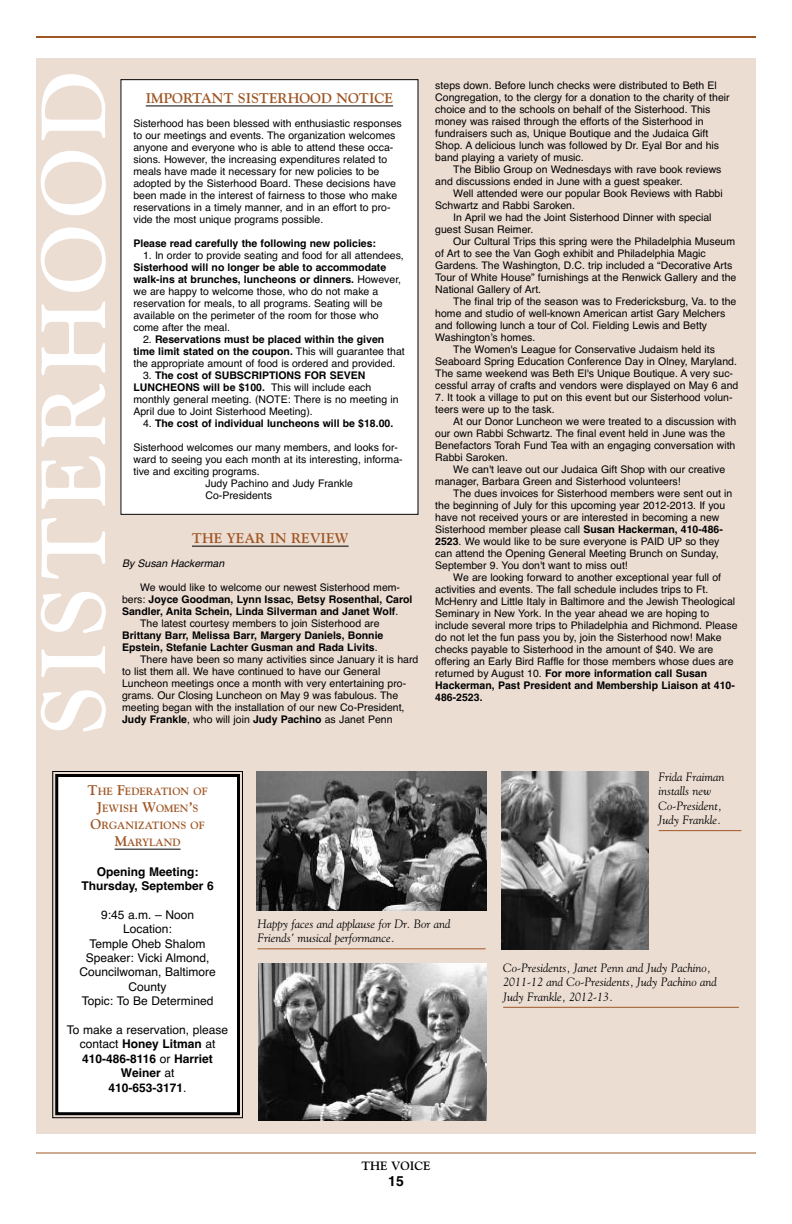
<style>
.page{position:relative;width:792px;height:1224px;background:#fff}
.page>*{position:absolute;margin:0;border:0;box-sizing:border-box;transform-origin:0 0}
.t1{font:700 90px "Goudy";letter-spacing:.075em;color:#fff}
.t2{font:700 14px "Goudy";color:#9f5624}
.t3{font:700 14px "Helvetica";color:#000}
.t4{font:italic 12px/14.4px "Goudy";color:#000}
.t5{font:700 12px/14.4px "Helvetica";color:#000;text-align:center}
.t6{font:12px/14.4px "Helvetica";color:#000;text-align:center}
.t7{font:700 12px "Goudy";color:#000}
.t8{font:10.5px/12px "Helvetica";color:#000}
.t9{font:700 10.5px "Helvetica";color:#000}
.t10{font:700 10.5px/16.8px "Goudy";color:#9f5624;text-align:center}
.t11{font:italic 10.5px "Helvetica";color:#000}
.s1{font-weight:700}
.s2{font-weight:400}
.s3{font-size:14px}
</style>
<div class="page">
<hr style="left:36px;top:1152px;width:720px;height:2px;background:#9f5624">
<hr style="left:36px;top:36px;width:720px;height:2px;background:#9f5624">
<div style="left:36px;top:58px;width:720px;height:1076px;background:#ecddd3"></div>
<hr style="left:192px;top:546px;width:157px;height:1px;background:#000">
<div style="left:121px;top:80px;width:297px;height:434px;background:#fff"></div>
<div style="left:120px;top:79px;width:298px;height:436px;border:1px solid #000"></div>
<hr style="left:146px;top:105px;width:247px;height:1px;background:#000">
<div style="left:57px;top:776px;width:181px;height:338px;background:#fff"></div>
<div style="left:52px;top:771px;width:191px;height:347px;border:1px solid #000"></div>
<div style="left:55px;top:774px;width:185px;height:341px;border:3px solid #000"></div>
<hr style="left:115px;top:849px;width:66px;height:1px;background:#000">
<img style="left:256px;top:771px;width:231px;height:140px">
<img style="left:502px;top:771px;width:146px;height:178px">
<img style="left:258px;top:963px;width:229px;height:157px">
<hr style="left:503px;top:1007px;width:236px;height:1px;background:#9f5624">
<hr style="left:258px;top:948px;width:228px;height:1px;background:#9f5624">
<hr style="left:659px;top:830px;width:83px;height:1px;background:#9f5624">
<h1 class="t1" style="left:21px;top:736px;width:666px;rotate:-90deg">SISTERHOOD</h1>
<h2 class="t2" style="left:146px;top:90px;width:249px">IMPORTANT SISTERHOOD NOTICE</h2>
<p class="t8" style="left:133px;top:117px;width:270px">Sisterhood has been blessed with enthusiastic responses to our meetings and events. The organization welcomes anyone and everyone who is able to attend these occa&shy;sions. However, the increasing expenditures related to meals have made it necessary for new policies to be adopted by the Sisterhood Board. These decisions have been made in the interest of fairness to those who make reservations in a timely manner, and in an effort to pro&shy;vide the most unique programs possible.</p>
<p class="t9" style="left:133px;top:237px;width:244px">Please read carefully the following new policies:</p>
<p class="t8" style="left:143px;top:249px;width:262px">1. In order to provide seating and food for all attendees,</p>
<p class="t8" style="left:133px;top:261px;width:269px"><span class="s1">Sisterhood will no longer be able to accommodate walk-ins at brunches, luncheons or dinners.</span> However, we are happy to welcome those, who do not make a reservation for meals, to all programs. Seating will be available on the perimeter of the room for those who come after the meal.</p>
<p class="t8" style="left:133px;top:333px;width:273px;text-indent:10px">2. <span class="s1">Reservations must be placed within the given time limit stated on the coupon.</span> This will guarantee that the appropriate amount of food is ordered and provided.</p>
<p class="t8" style="left:133px;top:369px;width:267px;text-indent:10px">3. <span class="s1">The cost of SUBSCRIPTIONS FOR SEVEN LUNCHEONS will be $100.</span> This will include each monthly general meeting. (NOTE: There is no meeting in April due to Joint Sisterhood Meeting).</p>
<p class="t9" style="left:143px;top:417px;width:252px"><span class="s2">4.</span> The cost of individual luncheons will be $18.00.</p>
<p class="t8" style="left:133px;top:441px;width:266px">Sisterhood welcomes our many members, and looks for-</p>
<p class="t8" style="left:133px;top:453px;width:271px">ward to seeing you each month at its interesting, informa-</p>
<p class="t8" style="left:133px;top:465px;width:128px">tive and exciting programs.</p>
<p class="t8" style="left:205px;top:477px;width:149px">Judy Pachino and Judy Frankle</p>
<p class="t8" style="left:205px;top:489px;width:68px">Co-Presidents</p>
<h2 class="t2" style="left:192px;top:530px;width:158px">THE YEAR IN REVIEW</h2>
<p class="t11" style="left:122px;top:557px;width:104px">By Susan Hackerman</p>
<p class="t8" style="left:140px;top:581px;width:261px">We would like to welcome our newest Sisterhood mem-</p>
<p class="t9" style="left:122px;top:593px;width:292px"><span class="s2">bers:</span> Joyce Goodman, Lynn Issac, Betsy Rosenthal, Carol</p>
<p class="t9" style="left:122px;top:605px;width:278px">Sandler, Anita Schein, Linda Silverman and Janet Wolf<span class="s2">.</span></p>
<p class="t8" style="left:140px;top:617px;width:241px">The latest courtesy members to join Sisterhood are</p>
<p class="t9" style="left:122px;top:629px;width:263px">Brittany Barr, Melissa Barr, Margery Daniels, Bonnie</p>
<p class="t9" style="left:122px;top:641px;width:257px">Epstein, Stefanie Lachter Gusman and Rada Livits<span class="s2">.</span></p>
<p class="t8" style="left:140px;top:653px;width:280px">There have been so many activities since January it is hard</p>
<p class="t8" style="left:122px;top:665px;width:260px">to list them all. We have continued to have our General</p>
<p class="t8" style="left:122px;top:677px;width:286px">Luncheon meetings once a month with very entertaining pro-</p>
<p class="t8" style="left:122px;top:689px;width:278px">grams. Our Closing Luncheon on May 9 was fabulous. The</p>
<p class="t8" style="left:122px;top:701px;width:284px">meeting began with the installation of our new Co-President,</p>
<p class="t8" style="left:122px;top:713px;width:272px"><span class="s1">Judy Frankle</span>, who will join <span class="s1">Judy Pachino</span> as Janet Penn</p>
<p class="t8" style="left:435px;top:79px;width:296px">steps down. Before lunch checks were distributed to Beth El Congregation, to the clergy for a donation to the charity of their choice and to the schools on behalf of the Sisterhood. This money was raised through the efforts of the Sisterhood in fundraisers such as, Unique Boutique and the Judaica Gift Shop. A delicious lunch was followed by Dr. Eyal Bor and his band playing a variety of music.</p>
<p class="t8" style="left:435px;top:163px;width:288px;text-indent:18px">The Biblio Group on Wednesdays with rave book reviews and discussions ended in June with a guest speaker.</p>
<p class="t8" style="left:435px;top:187px;width:289px;text-indent:18px">Well attended were our popular Book Reviews with Rabbi<br>Schwartz and Rabbi Saroken.</p>
<p class="t8" style="left:435px;top:211px;width:278px;text-indent:18px">In April we had the Joint Sisterhood Dinner with special guest Susan Reimer.</p>
<p class="t8" style="left:435px;top:235px;width:303px;text-indent:18px">Our Cultural Trips this spring were the Philadelphia Museum of Art to see the Van Gogh exhibit and Philadelphia Magic Gardens. The Washington, D.C. trip included a “Decorative Arts Tour of White House” furnishings at the Renwick Gallery and the National Gallery of Art.</p>
<p class="t8" style="left:453px;top:295px;width:285px">The final trip of the season was to Fredericksburg, Va. to the</p>
<p class="t8" style="left:435px;top:307px;width:291px">home and studio of well-known American artist Gary Melchers</p>
<p class="t8" style="left:435px;top:319px;width:273px">and following lunch a tour of Col. Fielding Lewis and Betty</p>
<p class="t8" style="left:435px;top:331px;width:102px">Washingtonʼs homes.</p>
<p class="t8" style="left:453px;top:343px;width:263px">The Women's League for Conservative Judaism held its</p>
<p class="t8" style="left:435px;top:355px;width:303px">Seaboard Spring Education Conference Day in Olney, Maryland.</p>
<p class="t8" style="left:435px;top:367px;width:299px">The same weekend was Beth El's Unique Boutique. A very suc-</p>
<p class="t8" style="left:435px;top:379px;width:305px">cessful array of crafts and vendors were displayed on May 6 and</p>
<p class="t8" style="left:435px;top:391px;width:299px">7. It took a village to put on this event but our Sisterhood volun&shy;teers were up to the task.</p>
<p class="t8" style="left:435px;top:415px;width:302px;text-indent:18px">At our Donor Luncheon we were treated to a discussion with our own Rabbi Schwartz. The final event held in June was the Benefactors Torah Fund Tea with an engaging conversation with Rabbi Saroken.</p>
<p class="t8" style="left:435px;top:463px;width:291px;text-indent:18px">We can't leave out our Judaica Gift Shop with our creative manager, Barbara Green and Sisterhood volunteers!</p>
<p class="t8" style="left:435px;top:487px;width:299px;text-indent:18px">The dues invoices for Sisterhood members were sent out in the beginning of July for this upcoming year 2012-2013. If you have not received yours or are interested in becoming a new Sisterhood member please call <span class="s1">Susan Hackerman, 410-486- 2523</span>. We would like to be sure everyone is PAID UP so they can attend the Opening General Meeting Brunch on Sunday, September 9. You don't want to miss out!</p>
<p class="t8" style="left:435px;top:571px;width:304px;text-indent:18px">We are looking forward to another exceptional year full of activities and events. The fall schedule includes trips to Ft.<br>McHenry and Little Italy in Baltimore and the Jewish Theological Seminary in New York. In the year ahead we are hoping to include several more trips to Philadelphia and Richmond. Please do not let the fun pass you by, join the Sisterhood now! Make checks payable to Sisterhood in the amount of $40. We are offering an Early Bird Raffle for those members whose dues are returned by August 10. <span class="s1">For more information call Susan Hackerman, Past President and Membership Liaison at 410- 486-2523.</span></p>
<p class="t10" style="left:88px;top:783px;width:121px"><span class="s3">T</span>HE <span class="s3">F</span>EDERATION OF<br><span class="s3">J</span>EWISH <span class="s3">W</span>OMEN<span class="s3">’</span>S<br><span class="s3">O</span>RGANIZATIONS OF<br><span class="s3">M</span>ARYLAND</p>
<p class="t5" style="left:81px;top:864px;width:134px">Opening Meeting:<br>Thursday, September 6</p>
<p class="t6" style="left:79px;top:907px;width:138px">9:45 a.m. – Noon<br>Location:<br>Temple Oheb Shalom<br>Speaker: Vicki Almond,<br>Councilwoman, Baltimore<br>County<br>Topic: To Be Determined</p>
<p class="t5" style="left:67px;top:1023px;width:163px"><span class="s2">To make a reservation, please contact</span> Honey Litman <span class="s2">at<br></span>410-486-8116 <span class="s2">or</span> Harriet<br>Weiner <span class="s2">at<br></span>410-653-3171<span class="s2">.</span></p>
<p class="t4" style="left:258px;top:917px;width:194px">Happy faces and applause for Dr. Bor and<br>Friends' musical performance.</p>
<p class="t7" style="left:362px;top:1158px;width:70px">THE VOICE</p>
<h2 class="t3" style="left:388px;top:1173px;width:17px">15</h2>
<p class="t4" style="left:659px;top:770px;width:67px">Frida Fraiman installs new<br>Co-President,<br>Judy Frankle.</p>
<p class="t4" style="left:503px;top:961px;width:215px">Co-Presidents, Janet Penn and Judy Pachino,<br>2011-12 and Co-Presidents, Judy Pachino and<br>Judy Frankle, 2012-13.</p>
</div>
